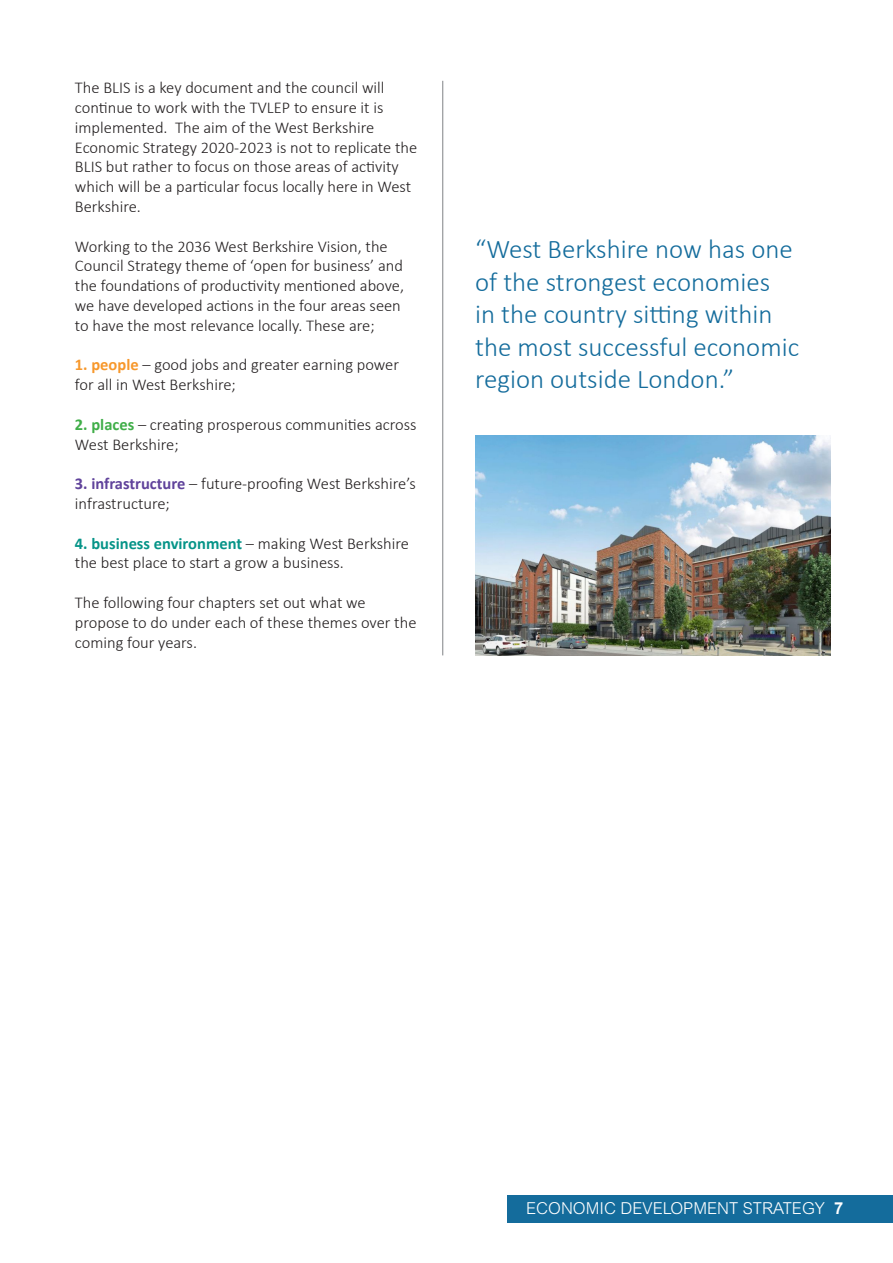
<style>
.page{position:relative;width:893px;height:1263px;background:#fff}
.page>*{position:absolute;margin:0;border:0;box-sizing:border-box;transform-origin:0 0}
.Paragraph_Style_1{font:300 27px/32.4px "Calibri";color:#146c9c}
.Paragraph_Style_1-2{font:300 16.5px/19.8px "Calibri";color:#231f20}
.t1{font:300 16.5px "Arial MT Std";color:#fff}
.s1{font-weight:700;color:#f7982c}
.s2{font-weight:700;color:#40ae49}
.s3{font-weight:700;color:#60439b}
.s4{font-weight:700;color:#069488}
.s5{font-weight:700}
</style>
<div class="page">
<div style="left:507px;top:1195px;width:386px;height:28px;background:#146c9c"></div>
<hr style="left:442px;top:81px;width:1px;height:574px;background:#808285">
<img style="left:475px;top:435px;width:356px;height:220px">
<p class="Paragraph_Style_1-2" style="left:75px;top:78px;width:344px">The BLIS is a key document and the council will continue to work with the TVLEP to ensure it is implemented. The aim of the West Berkshire Economic Strategy 2020-2023 is not to replicate the BLIS but rather to focus on those areas of activity which will be a particular focus locally here in West Berkshire.</p>
<p class="Paragraph_Style_1-2" style="left:75px;top:236px;width:331px">Working to the 2036 West Berkshire Vision, the Council Strategy theme of ‘open for business’ and the foundations of productivity mentioned above, we have developed actions in the four areas seen to have the most relevance locally. These are;</p>
<p class="Paragraph_Style_1-2" style="left:75px;top:355px;width:326px"><span class="s1">1. people</span> – good jobs and greater earning power for all in West Berkshire;</p>
<p class="Paragraph_Style_1-2" style="left:75px;top:414px;width:343px"><span class="s2">2. places</span> – creating prosperous communities across<br>West Berkshire;</p>
<p class="Paragraph_Style_1-2" style="left:75px;top:474px;width:342px"><span class="s3">3. infrastructure</span> – future-proofing West Berkshire’s infrastructure;</p>
<p class="Paragraph_Style_1-2" style="left:75px;top:533px;width:336px"><span class="s4">4. business environment</span> – making West Berkshire the best place to start a grow a business.</p>
<p class="Paragraph_Style_1-2" style="left:75px;top:592px;width:343px">The following four chapters set out what we propose to do under each of these themes over the coming four years.</p>
<p class="Paragraph_Style_1" style="left:475px;top:233px;width:325px">“West Berkshire now has one of the strongest economies<br>in the country sitting within the most successful economic region outside London.”</p>
<p class="t1" style="left:526px;top:1199px;width:319px">ECONOMIC DEVELOPMENT STRATEGY <span class="s5">7</span></p>
</div>
